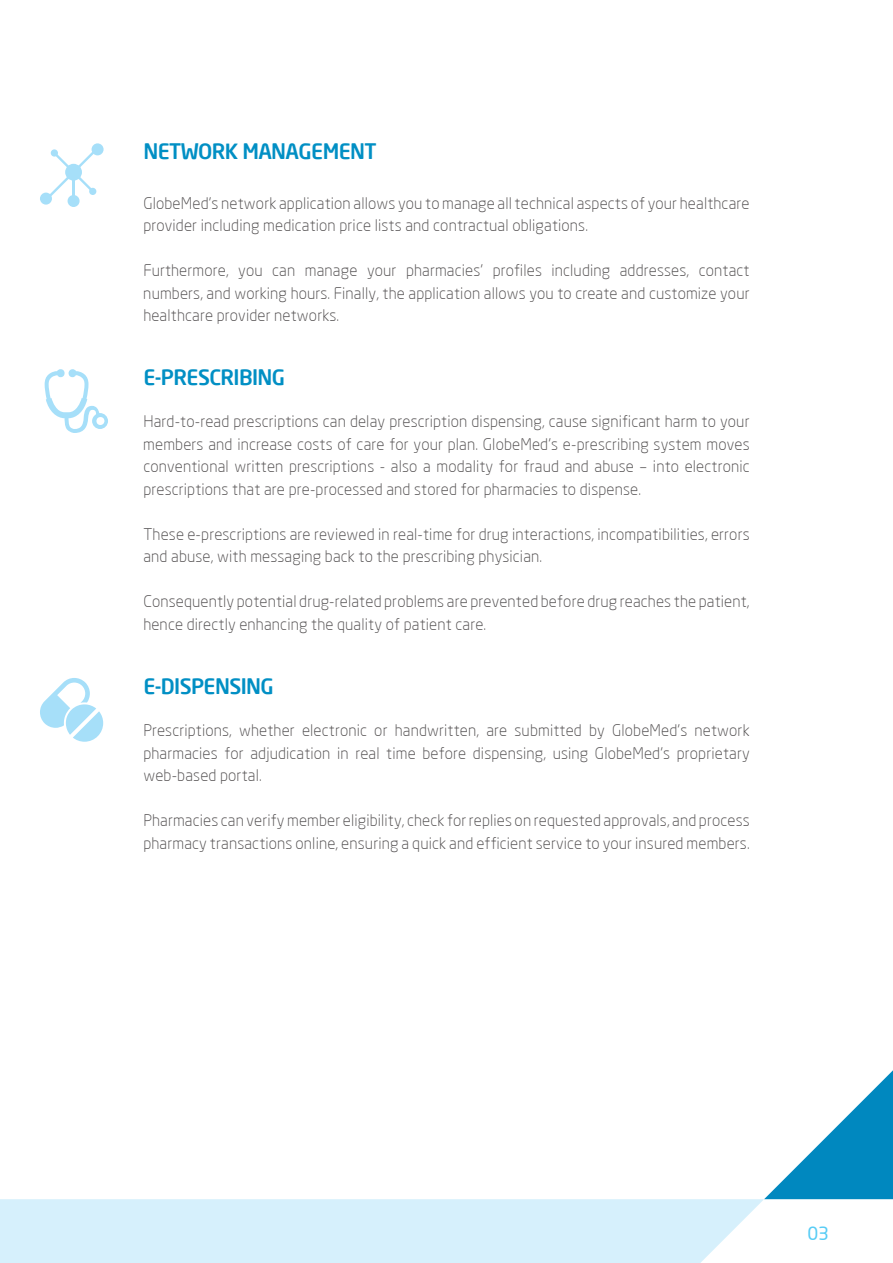
<style>
.page{position:relative;width:893px;height:1263px;background:#fff}
.page>*{position:absolute;margin:0;border:0;box-sizing:border-box;transform-origin:0 0}
.t1{font:500 21px "Neo Sans";letter-spacing:-.03em;color:#018fc4}
.t2{font:18px "Neo Sans";color:#57ccf5}
.t3{font:300 15.75px/22.5px "Neo Sans";letter-spacing:.01em;color:#4e4b4c}
</style>
<div class="page">
<svg style="left:764px;top:1070px;width:129px;height:129px"></svg>
<div style="left:0;top:1199px;width:764px;height:64px;background:#d6f0fc"></div>
<svg style="left:45px;top:369px;width:63px;height:64px"></svg>
<svg style="left:40px;top:678px;width:63px;height:64px"></svg>
<svg style="left:46px;top:150px;width:50px;height:49px"></svg>
<div style="left:92px;top:143px;width:12px;height:12px;background:#a6dff9;border-radius:50%"></div>
<div style="left:68px;top:195px;width:12px;height:12px;background:#a6dff9;border-radius:50%"></div>
<div style="left:40px;top:193px;width:12px;height:12px;background:#a6dff9;border-radius:50%"></div>
<div style="left:51px;top:149px;width:7px;height:8px;background:#a6dff9;border-radius:50%"></div>
<div style="left:89px;top:188px;width:7px;height:7px;background:#a6dff9;border-radius:50%"></div>
<div style="left:65px;top:164px;width:17px;height:17px;background:#a6dff9;border-radius:50%"></div>
<h1 class="t1" style="left:143px;top:138px;width:235px">NETWORK MANAGEMENT</h1>
<p class="t3" style="left:143px;top:192px;width:608px">GlobeMed’s network application allows you to manage all technical aspects of your healthcare provider including medication price lists and contractual obligations.</p>
<p class="t3" style="left:143px;top:259px;width:608px;text-align:justify">Furthermore, you can manage your pharmacies’ profiles including addresses, contact numbers, and working hours. Finally, the application allows you to create and customize your healthcare provider networks.</p>
<h1 class="t1" style="left:143px;top:364px;width:143px">E-PRESCRIBING</h1>
<p class="t3" style="left:143px;top:410px;width:608px;text-align:justify">Hard-to-read prescriptions can delay prescription dispensing, cause significant harm to your members and increase costs of care for your plan. GlobeMed’s e-prescribing system moves conventional written prescriptions - also a modality for fraud and abuse – into electronic prescriptions that are pre-processed and stored for pharmacies to dispense.</p>
<p class="t3" style="left:143px;top:522px;width:608px">These e-prescriptions are reviewed in real-time for drug interactions, incompatibilities, errors and abuse, with messaging back to the prescribing physician.</p>
<p class="t3" style="left:143px;top:590px;width:608px">Consequently potential drug-related problems are prevented before drug reaches the patient, hence directly enhancing the quality of patient care.</p>
<h1 class="t1" style="left:143px;top:673px;width:132px">E-DISPENSING</h1>
<p class="t3" style="left:143px;top:719px;width:608px;text-align:justify">Prescriptions, whether electronic or handwritten, are submitted by GlobeMed’s network pharmacies for adjudication in real time before dispensing, using GlobeMed’s proprietary web-based portal.</p>
<p class="t3" style="left:143px;top:809px;width:608px">Pharmacies can verify member eligibility, check for replies on requested approvals, and process pharmacy transactions online, ensuring a quick and efficient service to your insured members.</p>
<p class="t2" style="left:807px;top:1223px;width:23px">03</p>
</div>
